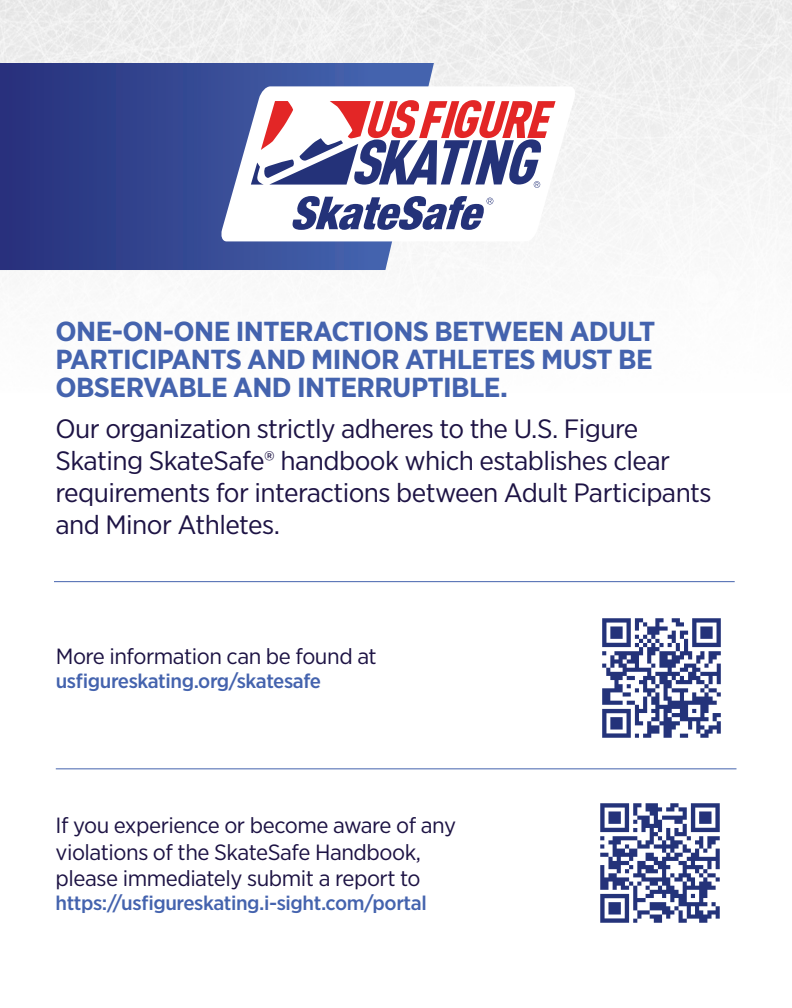
<style>
.page{position:relative;width:792px;height:1008px;background:#fff}
.page>*{position:absolute;margin:0;border:0;box-sizing:border-box;transform-origin:0 0}
.t1{font:700 27.5px/28px "Gotham Narrow";letter-spacing:-.02em;color:#4463ae;text-align:justify;scale:1.07 1}
.t2{font:26.5px/31.8px "Gotham Narrow";letter-spacing:-.02em;color:#1d1344;scale:1.07 1}
.t3{font:22px/26.4px "Gotham Narrow";letter-spacing:-.02em;color:#1d1344;scale:1.07 1}
.t4{font:500 20px "Gotham Narrow";letter-spacing:-.02em;color:#4463ae;scale:1.07 1}
</style>
<div class="page">
<img style="left:0;top:0;width:792px;height:271px">
<svg style="left:0;top:63px;width:434px;height:207px;background:#364790"></svg>
<hr style="left:54px;top:581px;width:681px;height:1px;background:#4463ae">
<img style="left:602px;top:618px;width:119px;height:120px">
<hr style="left:56px;top:769px;width:681px;height:1px;background:#4463ae">
<img style="left:600px;top:803px;width:120px;height:120px">
<svg style="left:221px;top:86px;width:354px;height:155px"></svg>
<svg style="left:291px;top:196px;width:202px;height:34px"></svg>
<svg style="left:251px;top:100px;width:305px;height:88px"></svg>
<p class="t1" style="left:56px;top:317px;width:562px">ONE-ON-ONE INTERACTIONS BETWEEN ADULT PARTICIPANTS AND MINOR ATHLETES MUST BE OBSERVABLE AND INTERRUPTIBLE.</p>
<p class="t2" style="left:56px;top:413px;width:615px">Our organization strictly adheres to the U.S. Figure Skating SkateSafe® handbook which establishes clear requirements for interactions between Adult Participants and Minor Athletes.</p>
<p class="t3" style="left:56px;top:642px;width:301px">More information can be found at</p>
<p class="t4" style="left:56px;top:668px;width:249px">usfigureskating.org/skatesafe</p>
<p class="t3" style="left:56px;top:812px;width:376px">If you experience or become aware of any violations of the SkateSafe Handbook, please immediately submit a report to</p>
<p class="t4" style="left:56px;top:891px;width:348px">https://usfigureskating.i-sight.com/portal</p>
</div>
